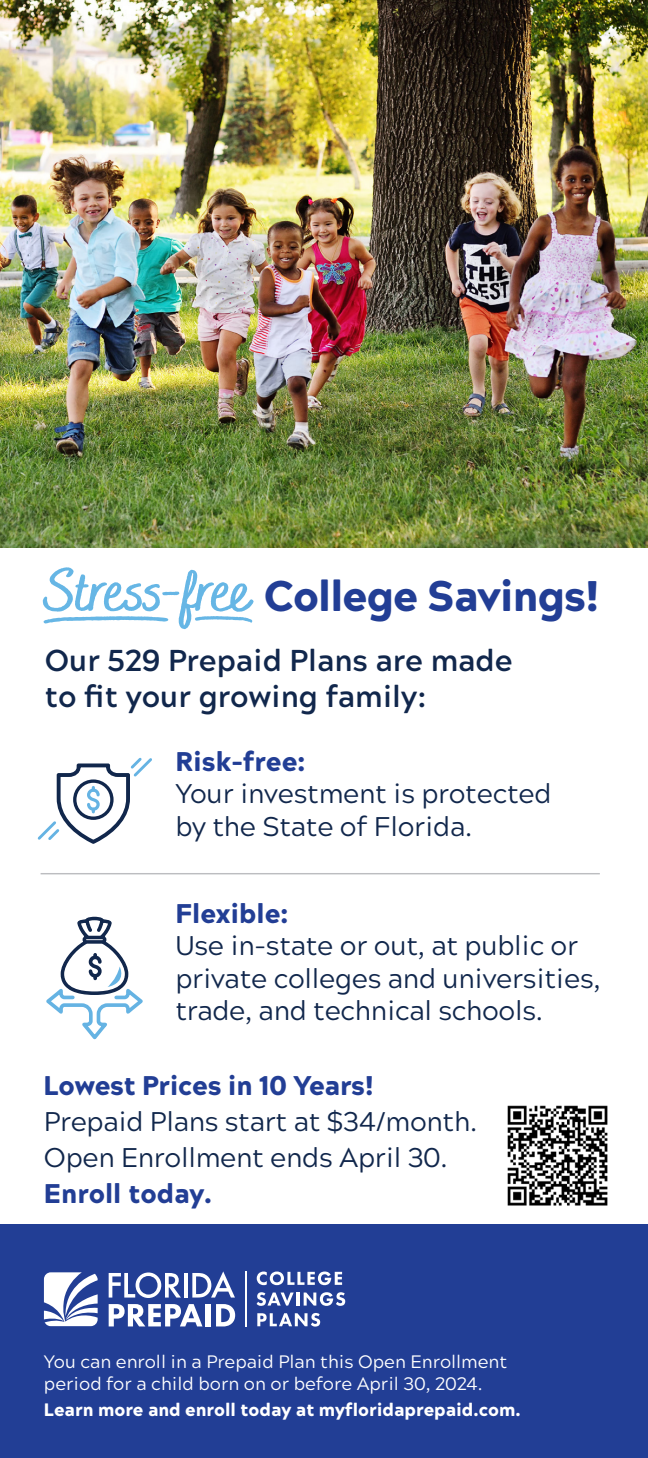
<style>
.page{position:relative;width:648px;height:1458px;background:#fff}
.page>*{position:absolute;margin:0;border:0;box-sizing:border-box;transform-origin:0 0}
.t1{font:700 59.85px "Bakerie Rough";letter-spacing:-.01em;color:#66b6e5}
.t2{font:900 42.75px "Acherus Grotesque";letter-spacing:-.02em;color:#223e95}
.t3{font:700 30.15px/35.1px "Acherus Grotesque";color:#11274c}
.t4{font:27px/32.4px "Acherus Grotesque";letter-spacing:-.01em;color:#11274c}
.t5{font:900 27px "Acherus Grotesque";letter-spacing:-.01em;color:#223e95}
.t6{font:18px/22.5px "Acherus Grotesque";color:#fff}
.t7{font:900 18px "Acherus Grotesque";color:#fff}
.s1{font-weight:900;color:#223e95}
</style>
<div class="page">
<img style="left:0;top:0;width:648px;height:548px">
<div style="left:0;top:1225px;width:648px;height:233px;background:#223e95"></div>
<svg style="left:37px;top:757px;width:115px;height:87px"></svg>
<svg style="left:46px;top:916px;width:97px;height:124px"></svg>
<hr style="left:41px;top:873px;width:559px;height:1px;background:#bcbdc0">
<hr style="left:246px;top:1272px;width:1px;height:55px;background:#fff">
<svg style="left:109px;top:1273px;width:72px;height:25px"></svg>
<hr style="left:184px;top:1273px;width:3px;height:25px;background:#fff">
<svg style="left:192px;top:1271px;width:43px;height:27px"></svg>
<svg style="left:109px;top:1304px;width:93px;height:22px"></svg>
<div style="left:206px;top:1304px;width:5px;height:22px;background:#fff"></div>
<svg style="left:216px;top:1304px;width:19px;height:22px"></svg>
<svg style="left:44px;top:1272px;width:54px;height:54px"></svg>
<svg style="left:257px;top:1272px;width:85px;height:13px"></svg>
<svg style="left:257px;top:1292px;width:88px;height:14px"></svg>
<svg style="left:257px;top:1313px;width:63px;height:14px"></svg>
<svg style="left:43px;top:616px;width:125px;height:8px"></svg>
<svg style="left:195px;top:616px;width:57px;height:7px"></svg>
<img style="left:507px;top:1105px;width:101px;height:101px">
<p class="t1" style="left:45px;top:554px;width:211px">Stress-free</p>
<p class="t2" style="left:264px;top:559px;width:337px">College Savings!</p>
<p class="t3" style="left:45px;top:642px;width:469px">Our 529 Prepaid Plans are made to fit your growing family:</p>
<p class="t4" style="left:175px;top:744px;width:378px"><span class="s1">Risk-free:<br></span>Your investment is protected by the State of Florida.</p>
<p class="t4" style="left:175px;top:896px;width:427px"><span class="s1">Flexible:<br></span>Use in-state or out, at public or private colleges and universities, trade, and technical schools.</p>
<p class="t5" style="left:44px;top:1062px;width:332px">Lowest Prices in 10 Years!</p>
<p class="t4" style="left:44px;top:1102px;width:435px;line-height:36px">Prepaid Plans start at $34/month.<br>Open Enrollment ends April 30.<br><span class="s1">Enroll today.</span></p>
<p class="t6" style="left:44px;top:1349px;width:465px">You can enroll in a Prepaid Plan this Open Enrollment period for a child born on or before April 30, 2024.</p>
<p class="t7" style="left:44px;top:1394px;width:478px">Learn more and enroll today at myfloridaprepaid.com.</p>
</div>
